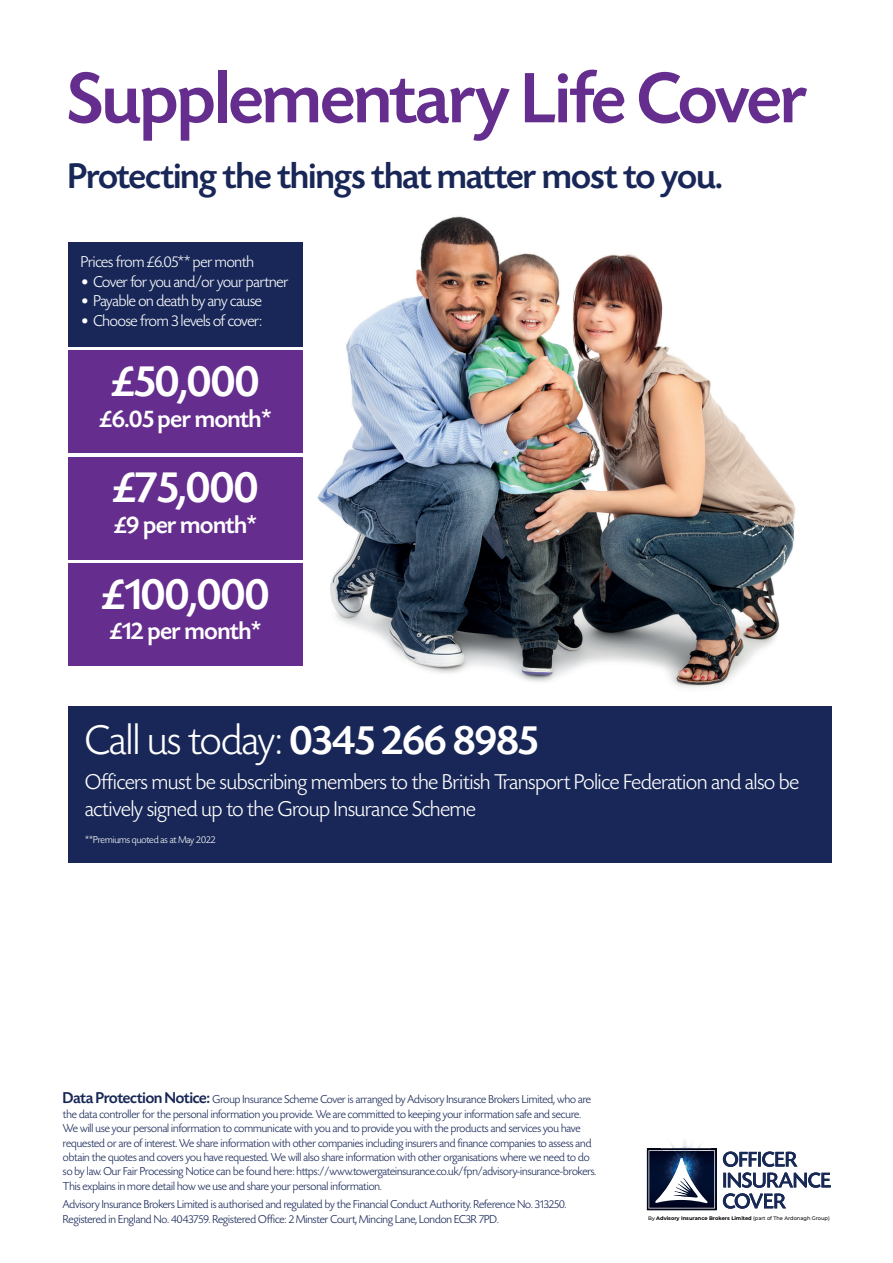
<style>
.page{position:relative;width:893px;height:1263px;background:#fff}
.page>*{position:absolute;margin:0;border:0;box-sizing:border-box;transform-origin:0 0}
.t1{font:500 75px "Today SHOP";color:#652d8e}
.t2{font:500 46.5px "Today SHOP";color:#fff}
.t3{font:300 43.5px "Today SHOP";color:#fff}
.t4{font:500 37.5px "Today SHOP";color:#182757}
.t5{font:500 25.5px "Today SHOP";color:#fff}
.t6{font:300 22.5px/27px "Today SHOP";color:#fff}
.t7{font:300 16.5px "Today SHOP";letter-spacing:-.01em;color:#fff}
.t8{font:300 12px/14.4px "Today SHOP";color:#182757}
.t9{font:300 10.5px "Today SHOP";color:#fff}
.t10{font:700 5.1px "Montserrat";color:#000001}
.s1{font-family:"Calibri";font-weight:400}
.s2{font-weight:500}
.s3{font-weight:500;font-size:16.5px}
</style>
<div class="page">
<div style="left:68px;top:706px;width:763px;height:156px;background:#182757"></div>
<img style="left:260px;top:216px;width:536px;height:472px">
<div style="left:68px;top:242px;width:235px;height:105px;background:#182757"></div>
<div style="left:68px;top:351px;width:235px;height:102px;background:#652d8e"></div>
<div style="left:68px;top:457px;width:235px;height:102px;background:#652d8e"></div>
<div style="left:68px;top:563px;width:235px;height:102px;background:#652d8e"></div>
<svg style="left:647px;top:1141px;width:70px;height:69px"></svg>
<svg style="left:723px;top:1151px;width:108px;height:58px"></svg>
<h1 class="t1" style="left:68px;top:59px;width:740px">Supplementary Life Cover</h1>
<h3 class="t4" style="left:68px;top:156px;width:655px">Protecting the things that matter most to you.</h3>
<h3 class="t7" style="left:81px;top:253px;width:175px">Prices from £6.05** per month</h3>
<h3 class="t7" style="left:81px;top:273px;width:209px"><span class="s1">•</span> Cover for you and/or your partner</h3>
<h3 class="t7" style="left:81px;top:293px;width:183px"><span class="s1">•</span> Payable on death by any cause</h3>
<h3 class="t7" style="left:81px;top:312px;width:182px"><span class="s1">•</span> Choose from 3 levels of cover:</h3>
<h2 class="t2" style="left:112px;top:357px;width:149px">£50,000</h2>
<h3 class="t5" style="left:100px;top:405px;width:173px">£6.05 per month*</h3>
<h2 class="t2" style="left:113px;top:463px;width:147px">£75,000</h2>
<h3 class="t5" style="left:114px;top:511px;width:144px">£9 per month*</h3>
<h2 class="t2" style="left:102px;top:569px;width:169px">£100,000</h2>
<h3 class="t5" style="left:110px;top:618px;width:153px">£12 per month*</h3>
<h3 class="t3" style="left:85px;top:717px;width:454px">Call us today: <span class="s2">0345 266 8985</span></h3>
<h3 class="t6" style="left:85px;top:769px;width:716px">Officers must be subscribing members to the British Transport Police Federation and also be actively signed up to the Group Insurance Scheme</h3>
<p class="t9" style="left:85px;top:834px;width:132px">**Premiums quoted as at May 2022</p>
<p class="t8" style="left:63px;top:1093px;width:535px"><span class="s3">Data Protection Notice:</span> Group Insurance Scheme Cover is arranged by Advisory Insurance Brokers Limited, who are the data controller for the personal information you provide. We are committed to keeping your information safe and secure.<br>We will use your personal information to communicate with you and to provide you with the products and services you have requested or are of interest. We share information with other companies including insurers and finance companies to assess and obtain the quotes and covers you have requested. We will also share information with other organisations where we need to do so by law. Our Fair Processing Notice can be found here: https://www.towergateinsurance.co.uk/fpn/advisory-insurance-brokers.<br>This explains in more detail how we use and share your personal information.</p>
<p class="t8" style="left:63px;top:1198px;width:505px">Advisory Insurance Brokers Limited is authorised and regulated by the Financial Conduct Authority. Reference No. 313250.<br>Registered in England No. 4043759. Registered Office: 2 Minster Court, Mincing Lane, London EC3R 7PD.</p>
<p class="t10" style="left:648px;top:1214px;width:183px"><span class="s2">By</span> Advisory Insurance Brokers Limited <span class="s2">(part of The Ardonagh Group)</span></p>
</div>
